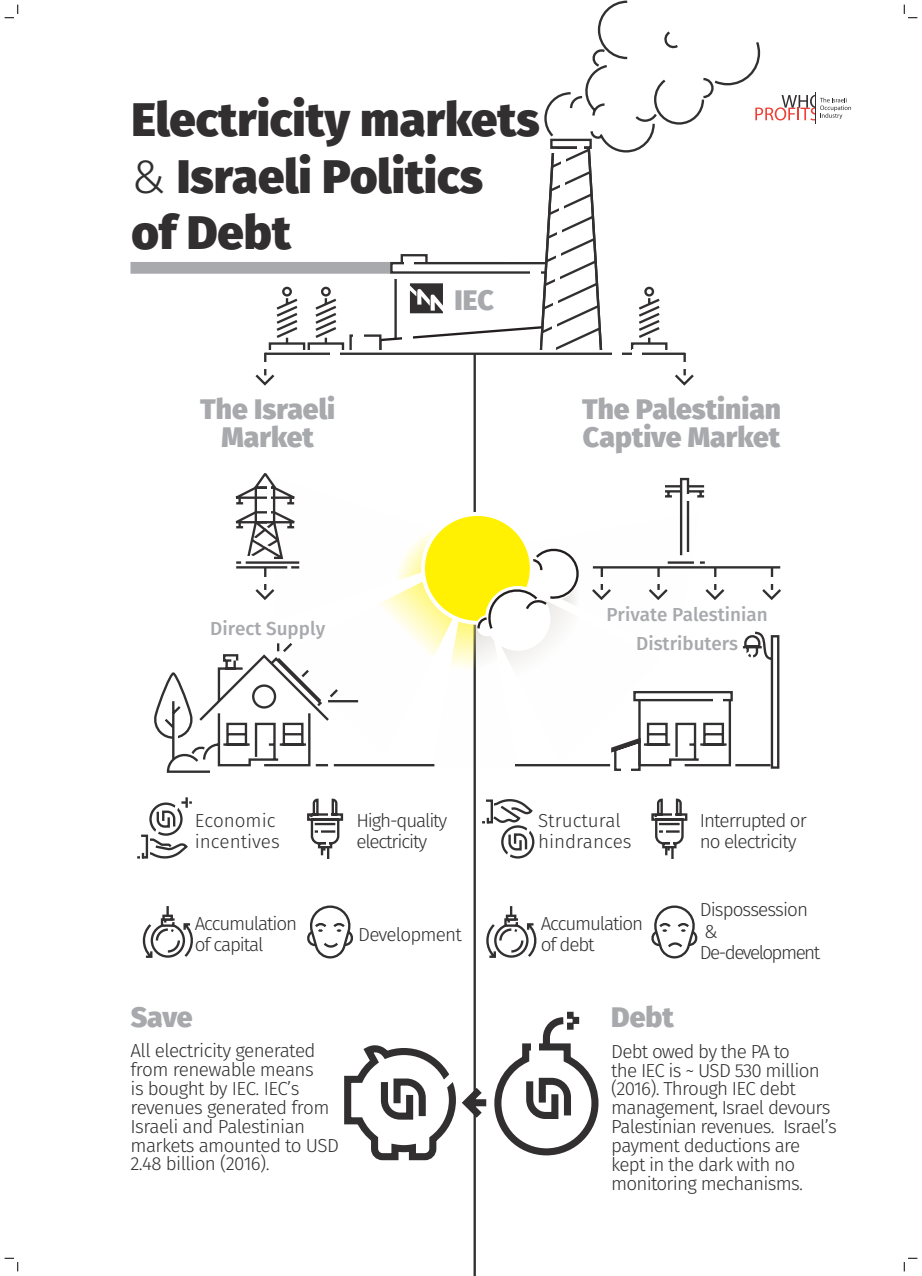
<style>
.page{position:relative;width:922px;height:1276px;background:#fff}
.page>*{position:absolute;margin:0;border:0;box-sizing:border-box;transform-origin:0 0}
.Big_Headline{font:800 47.12px/56.5px "Fira Sans";color:#312f30}
.Big_Headline-2{font:800 28.25px/28.2px "Fira Sans";color:#a8a9ad}
.Normal_Text{font:300 18.81px/18.8px "Fira Sans";letter-spacing:-.04em;color:#312f30}
.Big_Headline-3{font:300 18.81px/21.2px "Fira Sans";letter-spacing:-.05em;color:#312f30}
.Big_Headline-4{font:500 18.81px/28.2px "Fira Sans";color:#a8a9ad;text-align:center}
.Big_Headline-5{font:300 18.81px/21.2px "Fira Sans";color:#312f30}
.Big_Headline-6{font:300 18.81px "Fira Sans";letter-spacing:-.08em;color:#312f30}
.s1{font-weight:300}
</style>
<div class="page">
<div style="left:130px;top:262px;width:376px;height:12px;background:#a8a9ad"></div>
<svg style="left:154px;top:693px;width:8px;height:42px"></svg>
<hr style="left:473px;top:354px;width:3px;height:922px;background:#312f30">
<svg style="left:162px;top:654px;width:64px;height:108px"></svg>
<svg style="left:482px;top:799px;width:53px;height:60px"></svg>
<svg style="left:651px;top:798px;width:37px;height:61px"></svg>
<svg style="left:307px;top:798px;width:37px;height:61px"></svg>
<svg style="left:486px;top:906px;width:51px;height:52px"></svg>
<svg style="left:142px;top:906px;width:51px;height:52px"></svg>
<svg style="left:651px;top:905px;width:47px;height:54px"></svg>
<svg style="left:137px;top:797px;width:55px;height:62px"></svg>
<svg style="left:307px;top:905px;width:46px;height:54px"></svg>
<svg style="left:344px;top:1008px;width:255px;height:155px"></svg>
<svg style="left:226px;top:0;width:624px;height:772px"></svg>
<svg style="left:5px;top:5px;width:14px;height:14px"></svg>
<svg style="left:5px;top:1257px;width:14px;height:14px"></svg>
<svg style="left:903px;top:5px;width:14px;height:14px"></svg>
<svg style="left:903px;top:1257px;width:14px;height:14px"></svg>
<p class="Big_Headline" style="left:131px;top:87px;width:409px">Electricity markets <span class="s1">&amp;</span> Israeli Politics</p>
<p class="Big_Headline" style="left:131px;top:200px;width:161px">of Debt</p>
<p class="Big_Headline-2" style="left:200px;top:392px;width:136px">The Israeli</p>
<p class="Big_Headline-2" style="left:221px;top:420px;width:94px">Market</p>
<p class="Big_Headline-4" style="left:210px;top:614px;width:116px">Direct Supply</p>
<p class="Big_Headline-2" style="left:454px;top:283px;width:41px">IEC</p>
<p class="Big_Headline-2" style="left:582px;top:392px;width:200px">The Palestinian<br>Captive Market</p>
<p class="Big_Headline-4" style="left:606px;top:600px;width:163px">Private Palestinian<br>Distributers</p>
<p class="Big_Headline-5" style="left:195px;top:810px;width:86px">Economic incentives</p>
<p class="Big_Headline-3" style="left:356px;top:810px;width:92px">High-quality electricity</p>
<p class="Big_Headline-5" style="left:538px;top:810px;width:95px">Structural hindrances</p>
<p class="Big_Headline-3" style="left:699px;top:810px;width:108px">Interrupted or no electricity</p>
<p class="Big_Headline-3" style="left:195px;top:913px;width:104px">Accumulation of capital</p>
<p class="Big_Headline-3" style="left:358px;top:923px;width:105px">Development</p>
<p class="Big_Headline-3" style="left:540px;top:913px;width:104px">Accumulation of debt</p>
<p class="Big_Headline-3" style="left:699px;top:899px;width:110px">Dispossession</p>
<p class="Big_Headline-3" style="left:704px;top:920px;width:15px">&amp;</p>
<p class="Big_Headline-6" style="left:699px;top:939px;width:122px">De-development</p>
<p class="Big_Headline-2" style="left:131px;top:1000px;width:63px">Save</p>
<p class="Big_Headline-2" style="left:611px;top:1000px;width:64px">Debt</p>
<p class="Normal_Text" style="left:130px;top:1041px;width:210px">All electricity generated from renewable means<br>is bought by IEC. IEC s’ revenues generated from<br>Israeli and Palestinian markets amounted to USD<br>2.48 billion )2016 .(</p>
<p class="Normal_Text" style="left:611px;top:1041px;width:180px">Debt owed by the PA to</p>
<p class="Normal_Text" style="left:611px;top:1060px;width:227px">the IEC is ~ USD 530 million (2016 .) Through IEC debt management, Israel devours<br>Palestinian revenues. Israel s’ payment deductions are kept in the dark with no monitoring mechanisms.</p>
</div>
